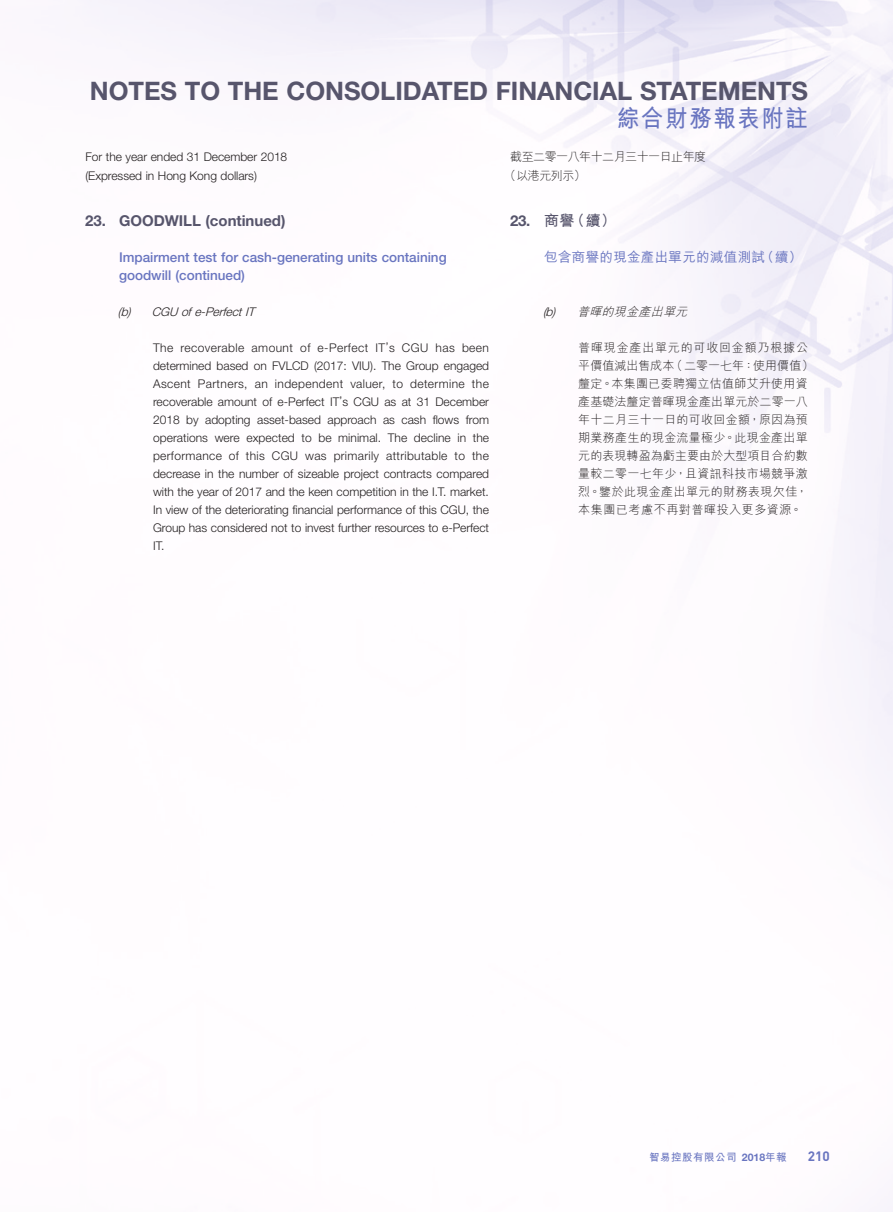
<style>
.page{position:relative;width:893px;height:1212px;background:#fff}
.page>*{position:absolute;margin:0;border:0;box-sizing:border-box;transform-origin:0 0}
.t1{font:700 25.5px "Helvetica Neue LT Std";color:#57556c}
.t2{font:700 24px "M Hei HK";letter-spacing:.08em;color:#6975c0;scale:.93 1}
.Heading_1{font:700 15px "Helvetica Neue LT Std";color:#57556c}
.C_Heading_1{font:700 15px "M Hei HK";color:#57556c}
.C_Heading_1-2{font:700 15px "Helvetica Neue LT Std";color:#57556c}
.Heading_2{font:500 13.5px/18px "Helvetica Neue LT Std";color:#6975c0}
.C_Heading_2{font:500 13.5px "M Hei HK";letter-spacing:.025em;color:#6975c0}
.t3{font:700 13.5px "DIN";color:#6975c0}
.Body_Text{font:300 12px/18px "Helvetica Neue LT Std";color:#231f20}
.C_Body_Text{font:300 12px/18px "M Hei HK";letter-spacing:.025em;color:#231f20}
.C_Body_Text-2{font:300 12px/18px "M Hei HK";letter-spacing:.065em;color:#231f20}
.Body_Text-2{font:300 12px "Helvetica Neue LT Std";letter-spacing:.03em;color:#231f20}
.C_Body_Text-3{font:300 12px/18.5px "M Hei HK";letter-spacing:-.04em;color:#231f20}
.Body_Text-3{font:300 12px "Helvetica Neue LT Std";letter-spacing:.025em;color:#231f20}
.Body_Text-4{font:300 12px "Helvetica Neue LT Std";letter-spacing:.035em;color:#231f20}
.Heading_3{font:italic 300 12px "Helvetica Neue LT Std";color:#231f20}
.C_Heading_3{font:italic 300 12px "M Hei HK";color:#231f20}
.C_Heading_3-2{font:italic 300 12px "Helvetica Neue LT Std";color:#231f20}
.t4{font:700 10.5px "M Hei HK";letter-spacing:.05em;color:#6975c0}
.t5{font:700 10.5px "Helvetica Neue LT Std";color:#6975c0}
.s1{font-family:"M Hei HK"}
</style>
<div class="page">
<h1 class="t1" style="left:90px;top:75px;width:720px">NOTES TO THE CONSOLIDATED FINANCIAL STATEMENTS</h1>
<h2 class="t2" style="left:617px;top:101px;width:207px">綜合財務報表附註</h2>
<p class="Body_Text" style="left:85px;top:148px;width:203px;line-height:18.5px">For the year ended 31 December 2018 (Expressed in Hong Kong dollars(</p>
<p class="C_Body_Text-3" style="left:504px;top:148px;width:203px;text-indent:6px">截至二零一八年十二月三十一日止年度（以港元列示(</p>
<p class="Heading_1" style="left:85px;top:211px;width:22px">23.</p>
<p class="Heading_1" style="left:119px;top:211px;width:168px">GOODWILL (continued(</p>
<p class="Heading_2" style="left:119px;top:248px;width:329px">Impairment test for cash-generating units containing goodwill (continued(</p>
<p class="Heading_3" style="left:205px;top:304px;width:55px">Perfect IT</p>
<p class="Heading_3" style="left:118px;top:304px;width:15px">b(</p>
<p class="Heading_3" style="left:128px;top:304px;width:4px">)</p>
<p class="Heading_3" style="left:152px;top:304px;width:58px">CGU of -e</p>
<p class="Body_Text" style="left:375px;top:338px;width:21px">IT s’</p>
<p class="Body_Text" style="left:402px;top:338px;width:28px">CGU</p>
<p class="Body_Text" style="left:153px;top:338px;width:22px">The</p>
<p class="Body_Text" style="left:153px;top:356px;width:338px">determined based on FVLCD (2017: VIU .) The Group engaged</p>
<p class="Body_Text" style="left:472px;top:374px;width:18px">the</p>
<p class="Body_Text-4" style="left:180px;top:340px;width:66px">recoverable</p>
<p class="Body_Text" style="left:300px;top:338px;width:12px">of</p>
<p class="Body_Text-4" style="left:318px;top:340px;width:52px">-e Perfect</p>
<p class="Body_Text" style="left:435px;top:338px;width:21px">has</p>
<p class="Body_Text" style="left:462px;top:338px;width:29px">been</p>
<p class="Body_Text" style="left:252px;top:338px;width:43px">amount</p>
<p class="Body_Text" style="left:153px;top:374px;width:39px">Ascent</p>
<p class="Body_Text" style="left:153px;top:392px;width:337px">recoverable amount of -e Perfect IT s’ CGU as at 31 December</p>
<p class="Body_Text" style="left:466px;top:410px;width:25px">from</p>
<p class="Body_Text-2" style="left:198px;top:376px;width:51px">Partners,</p>
<p class="Body_Text-2" style="left:275px;top:376px;width:70px">independent</p>
<p class="Body_Text" style="left:350px;top:374px;width:36px">valuer,</p>
<p class="Body_Text-2" style="left:410px;top:376px;width:56px">determine</p>
<p class="Body_Text" style="left:392px;top:374px;width:12px">to</p>
<p class="Body_Text" style="left:255px;top:374px;width:15px">an</p>
<p class="Body_Text" style="left:186px;top:410px;width:14px">by</p>
<p class="Body_Text" style="left:205px;top:410px;width:47px">adopting</p>
<p class="Body_Text" style="left:257px;top:410px;width:65px">asset-based</p>
<p class="Body_Text" style="left:327px;top:410px;width:50px">approach</p>
<p class="Body_Text" style="left:402px;top:410px;width:26px">cash</p>
<p class="Body_Text" style="left:433px;top:410px;width:28px">flows</p>
<p class="Body_Text" style="left:153px;top:410px;width:28px">2018</p>
<p class="Body_Text" style="left:383px;top:410px;width:13px">as</p>
<p class="Body_Text" style="left:153px;top:428px;width:56px">operations</p>
<p class="Body_Text" style="left:246px;top:428px;width:50px">expected</p>
<p class="Body_Text" style="left:318px;top:428px;width:15px">be</p>
<p class="Body_Text" style="left:338px;top:428px;width:45px">minimal.</p>
<p class="Body_Text" style="left:388px;top:428px;width:21px">The</p>
<p class="Body_Text" style="left:414px;top:428px;width:38px">decline</p>
<p class="Body_Text" style="left:457px;top:428px;width:10px">in</p>
<p class="Body_Text" style="left:473px;top:428px;width:18px">the</p>
<p class="Body_Text" style="left:301px;top:428px;width:12px">to</p>
<p class="Body_Text" style="left:215px;top:428px;width:27px">were</p>
<p class="Body_Text" style="left:272px;top:446px;width:28px">CGU</p>
<p class="Body_Text" style="left:153px;top:446px;width:338px">performance<br>decrease in the number of sizeable project contracts compared with the year of 2017 and the keen competition in the .T. I market.<br>In view of the deteriorating financial performance of this CGU, the Group has considered not to invest further resources to -e Perfect IT.</p>
<p class="Body_Text" style="left:229px;top:446px;width:12px">of</p>
<p class="Body_Text" style="left:246px;top:446px;width:20px">this</p>
<p class="Body_Text-3" style="left:334px;top:448px;width:47px">primarily</p>
<p class="Body_Text-3" style="left:386px;top:448px;width:63px">attributable</p>
<p class="Body_Text" style="left:472px;top:446px;width:18px">the</p>
<p class="Body_Text" style="left:454px;top:446px;width:12px">to</p>
<p class="Body_Text" style="left:305px;top:446px;width:23px">was</p>
<p class="C_Heading_1-2" style="left:510px;top:211px;width:22px">23.</p>
<p class="C_Heading_1" style="left:544px;top:210px;width:32px">商譽</p>
<p class="C_Heading_1" style="left:570px;top:210px;width:48px">（續(</p>
<p class="C_Heading_2" style="left:544px;top:247px;width:222px">包含商譽的現金產出單元的減值測試</p>
<p class="C_Heading_2" style="left:760px;top:247px;width:43px">（續(</p>
<p class="C_Heading_3-2" style="left:543px;top:304px;width:15px">b(</p>
<p class="C_Heading_3-2" style="left:552px;top:304px;width:4px">)</p>
<p class="C_Heading_3" style="left:577px;top:305px;width:115px">普暉的現金產出單元</p>
<p class="C_Body_Text-2" style="left:671px;top:338px;width:144px;text-indent:-93px">普暉現金產出單元的可收回金額乃根據公（二零一七年：使用價值(</p>
<p class="C_Body_Text" style="left:578px;top:356px;width:231px">平價值減出售成本<br>釐定。本集團已委聘獨立估值師艾升使用資產基礎法釐定普暉現金產出單元於二零一八年十二月三十一日的可收回金額，原因為預期業務產生的現金流量極少。此現金產出單元的表現轉盈為虧主要由於大型項目合約數量較二零一七年少，且資訊科技市場競爭激烈。鑒於此現金產出單元的財務表現欠佳，本集團已考慮不再對普暉投入更多資源。</p>
<p class="t4" style="left:649px;top:1149px;width:89px">智易控股有限公司</p>
<p class="t5" style="left:742px;top:1150px;width:46px">2018<span class="s1">年報</span></p>
<p class="t3" style="left:808px;top:1147px;width:23px">210</p>
</div>
